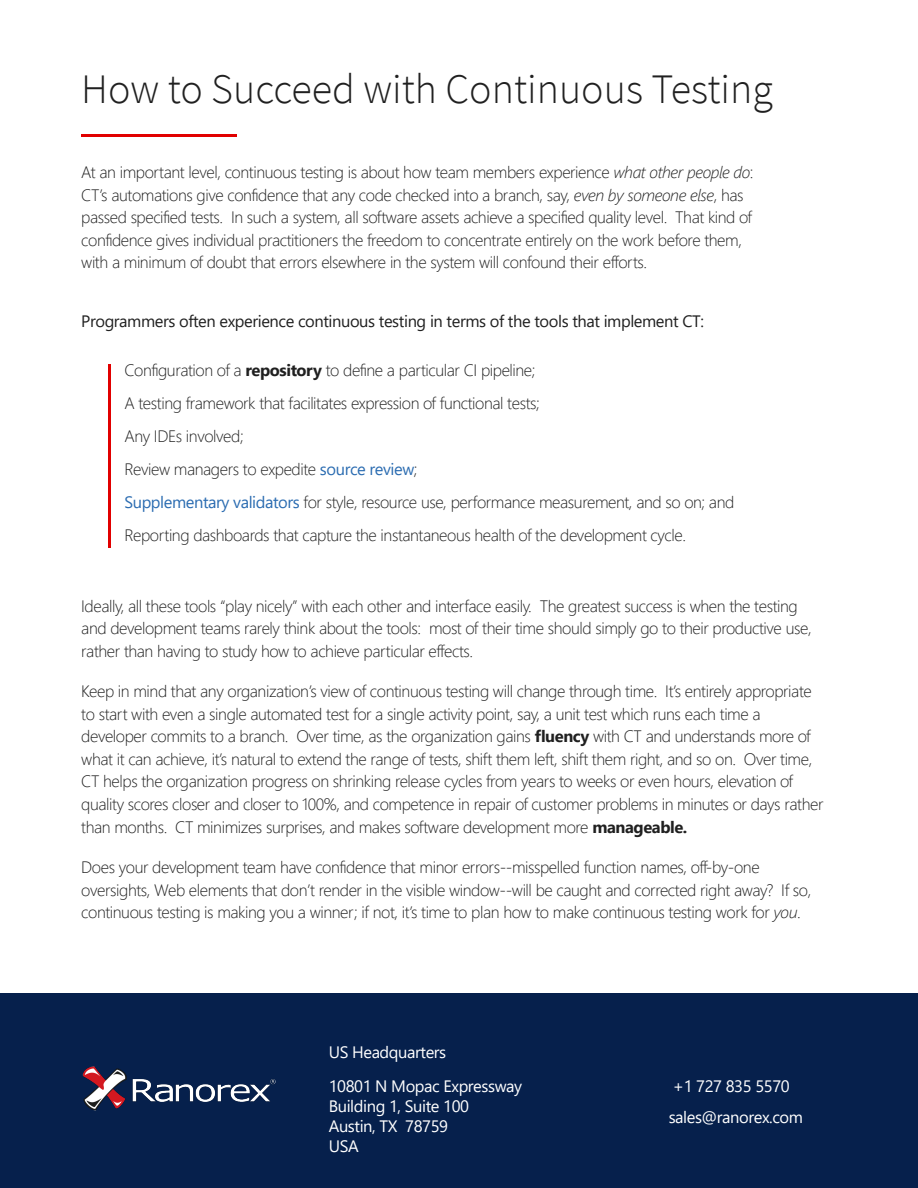
<style>
.page{position:relative;width:918px;height:1188px;background:#fff}
.page>*{position:absolute;margin:0;border:0;box-sizing:border-box;transform-origin:0 0}
.t1{font:300 42px "Source Sans Pro";color:#202020}
.body{font:300 16.5px/22.5px "Segoe UI";letter-spacing:-.025em;color:#202020}
.Bullet_Lists{font:300 16.5px "Segoe UI";letter-spacing:-.025em;color:#202020}
.body-2{font:16.5px/31.5px "Segoe UI";letter-spacing:-.025em;color:#fff}
.body-3{font:16.5px "Segoe UI";letter-spacing:-.025em;color:#202020}
.s1{font-style:italic}
.s2{font-weight:700}
.s3{font-weight:400;color:#2b6cb1}
</style>
<div class="page">
<div style="left:0;top:994px;width:918px;height:194px;background:#06204c"></div>
<img style="left:82px;top:1066px;width:193px;height:45px">
<hr style="left:108px;top:364px;width:2px;height:184px;background:#e10000">
<hr style="left:81px;top:134px;width:156px;height:2px;background:#e10000">
<h1 class="t1" style="left:81px;top:64px;width:693px">How to Succeed with Continuous Testing</h1>
<p class="body" style="left:81px;top:160px;width:674px">At an important level, continuous testing is about how team members experience <span class="s1">what other people do</span>:<br>CT’s automations give confidence that any code checked into a branch, say, <span class="s1">even by someone else</span>, has passed specified tests. In such a system, all software assets achieve a specified quality level. That kind of confidence gives individual practitioners the freedom to concentrate entirely on the work before them, with a minimum of doubt that errors elsewhere in the system will confound their efforts.</p>
<p class="body-3" style="left:81px;top:305px;width:624px">Programmers often experience continuous testing in terms of the tools that implement CT:</p>
<p class="Bullet_Lists" style="left:124px;top:354px;width:413px">Configuration of a <span class="s2">repository</span> to define a particular CI pipeline;</p>
<p class="Bullet_Lists" style="left:124px;top:387px;width:417px">A testing framework that facilitates expression of functional tests;</p>
<p class="Bullet_Lists" style="left:124px;top:420px;width:121px">Any IDEs involved;</p>
<p class="Bullet_Lists" style="left:124px;top:453px;width:295px">Review managers to expedite <span class="s3">source review</span>;</p>
<p class="Bullet_Lists" style="left:124px;top:486px;width:611px"><span class="s3">Supplementary validators</span> for style, resource use, performance measurement, and so on; and</p>
<p class="Bullet_Lists" style="left:124px;top:519px;width:563px">Reporting dashboards that capture the instantaneous health of the development cycle.</p>
<p class="body" style="left:81px;top:593px;width:732px">Ideally, all these tools “play nicely” with each other and interface easily. The greatest success is when the testing and development teams rarely think about the tools: most of their time should simply go to their productive use, rather than having to study how to achieve particular effects.</p>
<p class="body" style="left:81px;top:679px;width:744px">Keep in mind that any organization’s view of continuous testing will change through time. It’s entirely appropriate to start with even a single automated test for a single activity point, say, a unit test which runs each time a developer commits to a branch. Over time, as the organization gains <span class="s2">fluency</span> with CT and understands more of what it can achieve, it’s natural to extend the range of tests, shift them left, shift them right, and so on. Over time, CT helps the organization progress on shrinking release cycles from years to weeks or even hours, elevation of quality scores closer and closer to 100%, and competence in repair of customer problems in minutes or days rather than months. CT minimizes surprises, and makes software development more <span class="s2">manageable.</span></p>
<p class="body" style="left:81px;top:854px;width:732px">Does your development team have confidence that minor errors--misspelled function names, off-by-one oversights, Web elements that don’t render in the visible window--will be caught and corrected right away? If so, continuous testing is making you a winner; if not, it’s time to plan how to make continuous testing work for <span class="s1">you</span>.</p>
<p class="body-2" style="left:329px;top:1035px;width:119px">US Headquarters</p>
<p class="body-2" style="left:329px;top:1069px;width:195px">10801 N Mopac Expressway</p>
<p class="body-2" style="left:329px;top:1089px;width:142px">Building 1, Suite 100</p>
<p class="body-2" style="left:329px;top:1109px;width:121px">Austin, TX 78759</p>
<p class="body-2" style="left:329px;top:1129px;width:31px">USA</p>
<p class="body-2" style="left:669px;top:1069px;width:136px">+1 727 835 5570 sales@ranorex.com</p>
</div>
